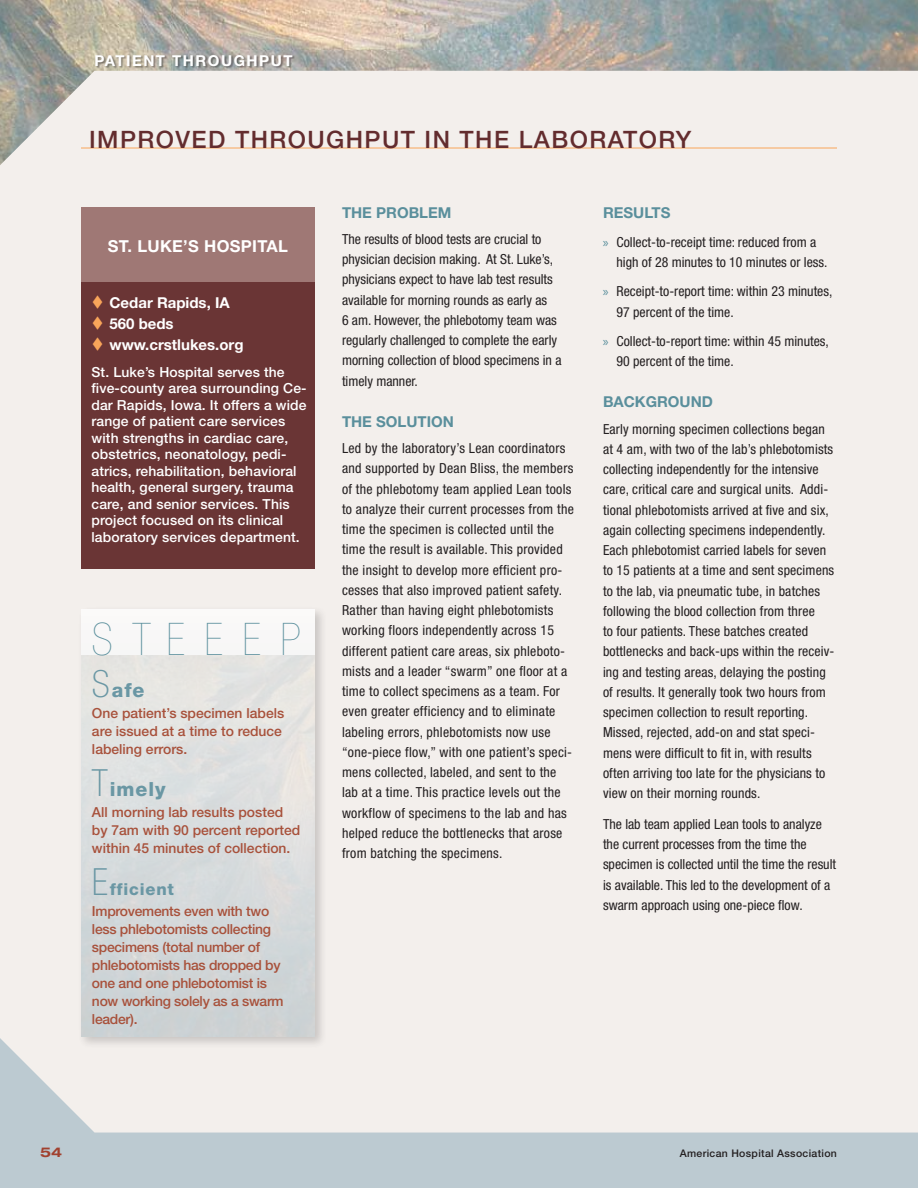
<style>
.page{position:relative;width:918px;height:1188px;background:#fff}
.page>*{position:absolute;margin:0;border:0;box-sizing:border-box;transform-origin:0 0}
.t1{font:200 condensed 45px "Helvetica Neue LT Std";color:#5a8f9c}
.t2{font:100 condensed 37.5px "Helvetica Neue LT Std";color:#6a97a4}
.t3{font:500 24px "Helvetica Neue LT Std";letter-spacing:.06em;color:#632c2e}
.t4{font:800 19.5px "Helvetica Neue LT Std";letter-spacing:.05em;color:#6a97a4}
.t5{font:700 16.5px "Helvetica Neue LT Std";letter-spacing:.02em;color:#fff}
.t6{font:800 16.5px "Helvetica Neue LT Std";letter-spacing:.05em;color:#6a97a4}
.t7{font:700 15px/21px "Helvetica Neue LT Std";color:#fff}
.t8{font:700 15px "Helvetica Neue LT Std";color:#5a8f9c}
.t9{font:condensed 13.8px/20.2px "Helvetica Neue LT Std";letter-spacing:.01em;color:#231f20}
.t10{font:500 13.8px/16.5px "Helvetica Neue LT Std";letter-spacing:.01em;color:#fff}
.t11{font:500 13.8px/18px "Helvetica Neue LT Std";letter-spacing:-.02em;color:#a8513b}
.t12{font:500 13.8px/18px "Helvetica Neue LT Std";color:#a8513b}
.t13{font:700 expanded 13.5px "Helvetica Neue LT Std";color:#a1412f}
.t14{font:500 10.5px "Helvetica Neue LT Std";letter-spacing:.03em;color:#231f20}
.s1{font-weight:100;font-stretch:condensed;font-size:37.5px}
.s2{font-family:"Myriad Pro";font-stretch:normal;color:#5a8f9c}
</style>
<div class="page">
<img style="left:0;top:0;width:918px;height:71px">
<div style="left:0;top:872px;width:918px;height:316px;background:#bccad1"></div>
<div style="left:0;top:71px;width:918px;height:1062px;background:#f3efec"></div>
<div style="left:77px;top:605px;width:251px;height:444px;background:#231f20;opacity:.27"></div>
<div style="left:81px;top:609px;width:234px;height:427px;background:linear-gradient(to bottom,#f1f0ed,#c8cfd1)"></div>
<div style="left:81px;top:207px;width:234px;height:361px;background:#6a3535"></div>
<div style="left:81px;top:207px;width:234px;height:75px;background:#9f7875"></div>
<hr style="left:81px;top:148px;width:756px;height:1px;background:#f9a55a">
<div style="left:96px;top:55px;width:199px;height:14px;background:#231f20;opacity:.45"></div>
<p class="t7" style="left:94px;top:50px;width:90px">PATIENT THR</p>
<p class="t7" style="left:208px;top:50px;width:86px">OUGHPUT</p>
<h3 class="t3" style="left:89px;top:125px;width:181px">Improved Thro</h3>
<h3 class="t3" style="left:307px;top:125px;width:281px">ughput in th e Laborator</h3>
<h3 class="t3" style="left:676px;top:125px;width:17px">y</h3>
<p class="t5" style="left:108px;top:236px;width:171px">ST. LUKE’S HOSPITAL</p>
<p class="t7" style="left:110px;top:292px;width:136px">CEDAR RAPIDS, IA<br>560 BEDS<br>WWW.CRSTLUKES.ORG</p>
<p class="t10" style="left:92px;top:363px;width:217px">St. Luke’s Hospital serves the five-county area surrounding Ce&shy;dar Rapids, Iowa. It offers a wide range of patient care services with strengths in cardiac care, obstetrics, neonatology, pedi&shy;atrics, rehabilitation, behavioral health, general surgery, trauma care, and senior services. This project focused on its clinical laboratory services department.</p>
<h1 class="t1" style="left:92px;top:614px;width:211px">STEEE P</h1>
<h3 class="t4" style="left:92px;top:678px;width:54px"><span class="s1">S</span>afe</h3>
<p class="t12" style="left:92px;top:704px;width:194px">One patient’s specimen labels are issued at a time to reduce labeling errors.</p>
<h3 class="t4" style="left:92px;top:777px;width:75px"><span class="s1">T</span>imely</h3>
<p class="t12" style="left:92px;top:803px;width:210px">All morning lab results posted by 7am with 90 percent reported within 45 minutes of collection.</p>
<h2 class="t2" style="left:92px;top:860px;width:17px">E</h2>
<p class="t6" style="left:110px;top:879px;width:66px">fficient</p>
<p class="t11" style="left:92px;top:902px;width:193px">Improvements even with two less phlebotomists collecting specimens (total number of phlebotomists has dropped by one and one phlebotomist is now working solely as a swarm leader).</p>
<p class="t8" style="left:342px;top:203px;width:111px">THE PROBLEM</p>
<p class="t9" style="left:342px;top:229px;width:221px">The results of blood tests are crucial to physician decision making. At St. Luke’s, physicians expect to have lab test results available for morning rounds as early as<br>6 am. However, the phlebotomy team was regularly challenged to complete the early morning collection of blood specimens in a timely manner.</p>
<p class="t8" style="left:342px;top:412px;width:113px">TH E SOLUTION</p>
<p class="t9" style="left:342px;top:438px;width:233px">Led by the laboratory’s Lean coordinators and supported by Dean Bliss, the members of the phlebotomy team applied Lean tools to analyze their current processes from the time the specimen is collected until the time the result is available. This provided the insight to develop more efficient pro&shy;cesses that also improved patient safety.<br>Rather than having eight phlebotomists working floors independently across 15 different patient care areas, six phleboto&shy;mists and a leader “swarm” one floor at a time to collect specimens as a team. For even greater efficiency and to eliminate labeling errors, phlebotomists now use “one-piece flow,” with one patient’s speci&shy;mens collected, labeled, and sent to the lab at a time. This practice levels out the workflow of specimens to the lab and has helped reduce the bottlenecks that arose from batching the specimens.</p>
<p class="t8" style="left:603px;top:203px;width:67px">RESULTS</p>
<p class="t9" style="left:617px;top:232px;width:212px;text-indent:-14px"><span class="s2">»</span> Collect-to-receipt time: reduced from a high of 28 minutes to 10 minutes or less.</p>
<p class="t9" style="left:617px;top:281px;width:217px;text-indent:-14px"><span class="s2">»</span> Receipt-to-report time: within 23 minutes,<br>97 percent of the time.</p>
<p class="t9" style="left:617px;top:331px;width:214px;text-indent:-14px"><span class="s2">»</span> Collect-to-report time: within 45 minutes,<br>90 percent of the time.</p>
<p class="t8" style="left:603px;top:393px;width:12px">BAC</p>
<p class="t8" style="left:635px;top:393px;width:80px">KGROUND</p>
<p class="t9" style="left:603px;top:419px;width:233px">Early morning specimen collections began at 4 am, with two of the lab’s phlebotomists collecting independently for the intensive care, critical care and surgical units. Addi&shy;tional phlebotomists arrived at five and six, again collecting specimens independently.<br>Each phlebotomist carried labels for seven to 15 patients at a time and sent specimens to the lab, via pneumatic tube, in batches following the blood collection from three<br>to four patients. These batches created bottlenecks and back-ups within the receiv&shy;ing and testing areas, delaying the posting of results. It generally took two hours from specimen collection to result reporting.<br>Missed, rejected, add-on and stat speci&shy;mens were difficult to fit in, with results often arriving too late for the physicians to view on their morning rounds.</p>
<p class="t9" style="left:603px;top:814px;width:235px">The lab team applied Lean tools to analyze the current processes from the time the specimen is collected until the time the result is available. This led to the development of a swarm approach using one-piece flow.</p>
<p class="t13" style="left:40px;top:1144px;width:24px">54</p>
<p class="t14" style="left:680px;top:1147px;width:159px">American Hospital Association</p>
</div>
